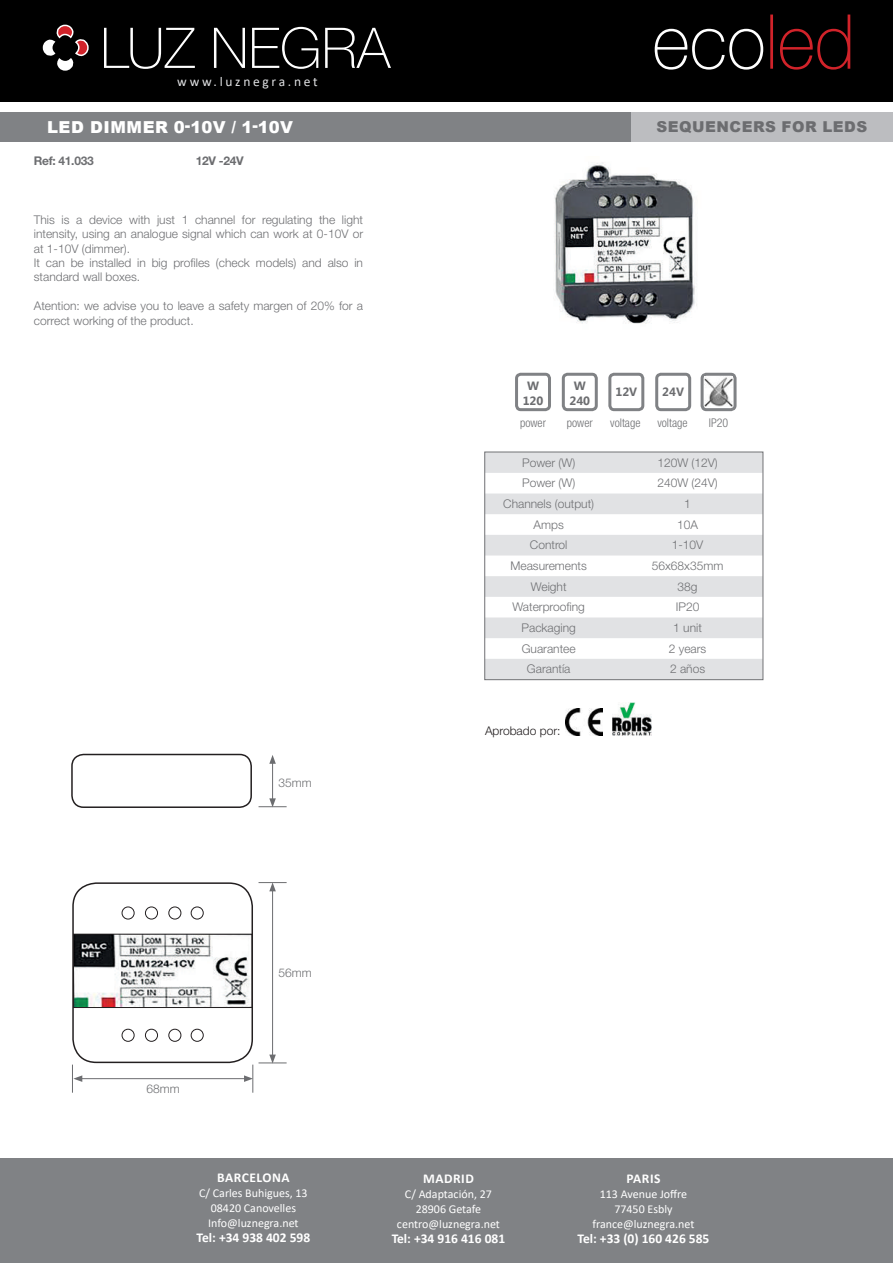
<style>
.page{position:relative;width:893px;height:1263px;background:#fff}
.page>*{position:absolute;margin:0;border:0;box-sizing:border-box;transform-origin:0 0}
.t1{font:900 16.5px "Arial";letter-spacing:.035em;color:#fff}
.t2{font:900 15px "Arial";letter-spacing:.035em;color:#6c6d70}
.t3{font:700 13.5px "Calibri";color:#fff}
.t4{font:13.5px "Calibri";letter-spacing:.2em;color:#e1e2e4}
.t5{font:700 13.5px "Calibri";letter-spacing:.04em;color:#fff}
.t6{font:300 12px/14.4px "Helvetica Neue LT Std";color:#6f7073}
.t7{font:12px/15px "Calibri";color:#fff;text-align:center}
.t8{font:300 condensed 12px "Helvetica Neue LT Std";color:#6f7073}
.t9{font:700 12px "Khmer UI";color:#6c6d70}
.t10{font:300 12px "Helvetica Neue LT Std";color:#231f20}
.t11{font:700 12px "Helvetica Neue LT Std";letter-spacing:-.025em;color:#6f7073}
.t12{font:700 12px "Helvetica Neue LT Std";letter-spacing:-.025em;color:#6c6d70}
.s1{color:#6c6d70}
</style>
<div class="page">
<div style="left:0;top:0;width:893px;height:102px;background:#000"></div>
<svg style="left:43px;top:24px;width:46px;height:47px"></svg>
<svg style="left:104px;top:27px;width:287px;height:42px"></svg>
<svg style="left:770px;top:15px;width:80px;height:55px"></svg>
<svg style="left:655px;top:29px;width:108px;height:41px"></svg>
<div style="left:562px;top:373px;width:36px;height:38px;border:3px solid #808285;border-radius:4px"></div>
<div style="left:515px;top:373px;width:36px;height:38px;border:3px solid #808285;border-radius:4px"></div>
<div style="left:655px;top:373px;width:36px;height:38px;border:3px solid #808285;border-radius:4px"></div>
<div style="left:608px;top:373px;width:36px;height:38px;border:3px solid #808285;border-radius:4px"></div>
<div style="left:701px;top:373px;width:35px;height:38px;border:3px solid #808285;border-radius:4px"></div>
<img style="left:704px;top:383px;width:1px;height:18px">
<img style="left:705px;top:377px;width:27px;height:30px">
<img style="left:565px;top:709px;width:38px;height:26px">
<img style="left:612px;top:702px;width:40px;height:33px">
<img style="left:554px;top:162px;width:143px;height:162px">
<div style="left:72px;top:882px;width:181px;height:181px;border:2px solid #231f20;border-radius:23px"></div>
<div style="left:71px;top:754px;width:181px;height:54px;border:2px solid #231f20;border-radius:12px"></div>
<hr style="left:80px;top:1078px;width:166px;height:1px;background:#6c6d70">
<svg style="left:72px;top:1064px;width:10px;height:29px"></svg>
<hr style="left:272px;top:889px;width:1px;height:168px;background:#6c6d70">
<svg style="left:244px;top:1054px;width:43px;height:39px"></svg>
<svg style="left:259px;top:882px;width:28px;height:9px"></svg>
<hr style="left:272px;top:761px;width:1px;height:40px;background:#6c6d70">
<svg style="left:259px;top:798px;width:28px;height:9px"></svg>
<svg style="left:269px;top:755px;width:7px;height:9px"></svg>
<img style="left:75px;top:936px;width:175px;height:70px">
<div style="left:73px;top:934px;width:179px;height:74px;border:1px solid #231f20"></div>
<div style="left:122px;top:906px;width:13px;height:13px;border:1px solid #231f20;border-radius:50%"></div>
<div style="left:145px;top:906px;width:13px;height:13px;border:1px solid #231f20;border-radius:50%"></div>
<div style="left:168px;top:906px;width:13px;height:13px;border:1px solid #231f20;border-radius:50%"></div>
<div style="left:191px;top:906px;width:13px;height:13px;border:1px solid #231f20;border-radius:50%"></div>
<div style="left:122px;top:1029px;width:13px;height:13px;border:1px solid #231f20;border-radius:50%"></div>
<div style="left:145px;top:1029px;width:13px;height:13px;border:1px solid #231f20;border-radius:50%"></div>
<div style="left:168px;top:1029px;width:13px;height:13px;border:1px solid #231f20;border-radius:50%"></div>
<div style="left:191px;top:1029px;width:13px;height:13px;border:1px solid #231f20;border-radius:50%"></div>
<svg style="left:487px;top:454px;width:274px;height:224px;fill:#e1e2e4"></svg>
<div style="left:485px;top:452px;width:278px;height:228px;border:1px solid #6f7073"></div>
<div style="left:631px;top:112px;width:262px;height:30px;background:#bcbdc0"></div>
<div style="left:0;top:112px;width:631px;height:30px;background:#808285"></div>
<div style="left:0;top:1159px;width:893px;height:104px;background:#808285"></div>
<p class="t4" style="left:177px;top:73px;width:142px">www.luznegra.net</p>
<h1 class="t1" style="left:47px;top:115px;width:247px">LED DIMMER 0-10V / 1-10V</h1>
<p class="t2" style="left:656px;top:116px;width:212px">SEQUENCERS FOR LEDS</p>
<p class="t11" style="left:34px;top:153px;width:61px"><span class="s1">Ref:</span> 41.033</p>
<p class="t12" style="left:196px;top:153px;width:49px">12V -24V</p>
<p class="t6" style="left:34px;top:212px;width:331px">This is a device with just 1 channel for regulating the light intensity, using an analogue signal which can work at 0-10V or at 1-10V (dimmer).<br>It can be installed in big profiles (check models) and also in standard wall boxes.</p>
<p class="t6" style="left:34px;top:298px;width:331px">Atention: we advise you to leave a safety margen of 20% for a correct working of the product.</p>
<p class="t6" style="left:279px;top:775px;width:35px">35mm</p>
<p class="t9" style="left:527px;top:379px;width:14px">W</p>
<p class="t9" style="left:523px;top:394px;width:22px">120</p>
<p class="t9" style="left:574px;top:379px;width:14px">W</p>
<p class="t9" style="left:569px;top:394px;width:22px">240</p>
<p class="t9" style="left:615px;top:385px;width:23px">12V</p>
<p class="t9" style="left:662px;top:385px;width:23px">24V</p>
<p class="t8" style="left:520px;top:416px;width:27px">power</p>
<p class="t8" style="left:567px;top:416px;width:27px">power</p>
<p class="t8" style="left:610px;top:416px;width:32px">voltage</p>
<p class="t8" style="left:657px;top:416px;width:32px">voltage</p>
<p class="t8" style="left:709px;top:416px;width:21px">IP20</p>
<p class="t6" style="left:522px;top:455px;width:55px">Power (W)</p>
<p class="t6" style="left:657px;top:455px;width:62px">120W (12V)</p>
<p class="t6" style="left:522px;top:476px;width:55px">Power (W)</p>
<p class="t6" style="left:657px;top:476px;width:62px">240W (24V)</p>
<p class="t6" style="left:503px;top:496px;width:92px">Channels (output)</p>
<p class="t6" style="left:684px;top:496px;width:8px">1</p>
<p class="t6" style="left:534px;top:517px;width:32px">Amps</p>
<p class="t6" style="left:677px;top:517px;width:22px">10A</p>
<p class="t6" style="left:530px;top:538px;width:39px">Control</p>
<p class="t6" style="left:672px;top:538px;width:33px">1-10V</p>
<p class="t6" style="left:510px;top:558px;width:78px">Measurements</p>
<p class="t6" style="left:652px;top:558px;width:73px">56x68x35mm</p>
<p class="t6" style="left:531px;top:579px;width:37px">Weight</p>
<p class="t6" style="left:678px;top:579px;width:22px">38g</p>
<p class="t6" style="left:512px;top:600px;width:74px">Waterproofing</p>
<p class="t6" style="left:676px;top:600px;width:25px">IP20</p>
<p class="t6" style="left:522px;top:620px;width:56px">Packaging</p>
<p class="t6" style="left:673px;top:620px;width:30px">1 unit</p>
<p class="t6" style="left:522px;top:641px;width:56px">Guarantee</p>
<p class="t6" style="left:669px;top:641px;width:39px">2 years</p>
<p class="t6" style="left:527px;top:662px;width:45px">Garantía</p>
<p class="t6" style="left:670px;top:662px;width:37px">2 años</p>
<p class="t10" style="left:485px;top:724px;width:77px">Aprobado por:</p>
<p class="t6" style="left:279px;top:965px;width:35px">56mm</p>
<p class="t6" style="left:147px;top:1081px;width:35px">68mm</p>
<p class="t5" style="left:217px;top:1168px;width:74px">BARCELONA</p>
<p class="t7" style="left:199px;top:1185px;width:110px">C/ Carles Buhigues, 13<br>08420 Canovelles<br>Info@luznegra.net</p>
<p class="t3" style="left:197px;top:1228px;width:115px">Tel: +34 938 402 598</p>
<p class="t3" style="left:423px;top:1169px;width:52px">MADRID</p>
<p class="t7" style="left:397px;top:1186px;width:104px">C/ Adaptación, 27<br>28906 Getafe centro@luznegra.net</p>
<p class="t3" style="left:392px;top:1229px;width:115px">Tel: +34 916 416 081</p>
<p class="t3" style="left:626px;top:1169px;width:36px">PARIS</p>
<p class="t7" style="left:592px;top:1186px;width:104px">113 Avenue Joffre<br>77450 Esbly france@luznegra.net</p>
<p class="t3" style="left:577px;top:1229px;width:133px">Tel: +33 (0) 160 426 585</p>
</div>
